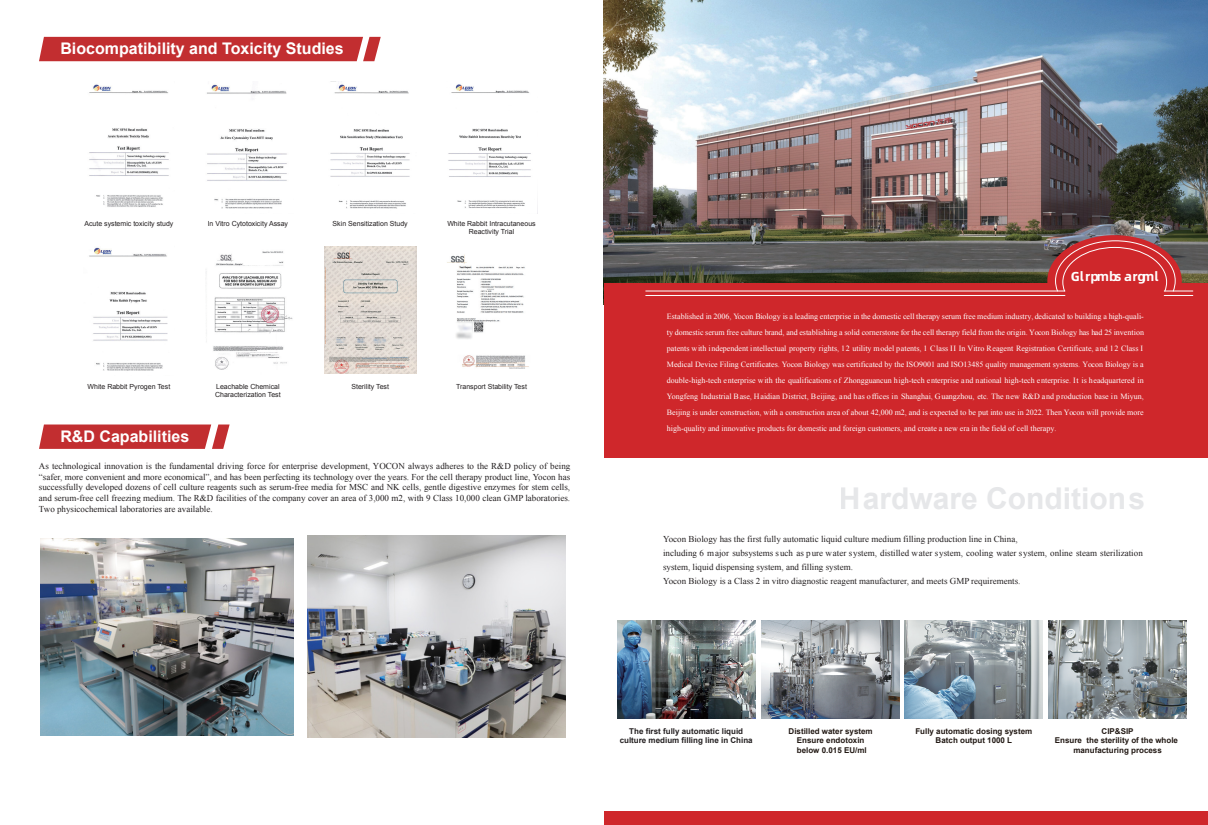
<style>
.page{position:relative;width:1208px;height:825px;background:#fff}
.page>*{position:absolute;margin:0;border:0;box-sizing:border-box;transform-origin:0 0}
.t1{font:700 30px "Arial";color:#e6e7e9}
.t2{font:700 16px "Arial";color:#fff}
.t3{font:13px "Alibaba Pu Hui Ti B";color:#fff}
.t4{font:9px/10.8px "Times New Roman";color:#231f20;text-align:justify}
.t5{font:8px/16px "Times New Roman";color:#fff;text-align:justify}
.t6{font:700 8px/9.6px "Arial";color:#221914;text-align:center}
.t7{font:700 8px/9px "Arial";color:#231f20;text-align:center}
.t8{font:7px/8.4px "Arial";color:#231f20}
</style>
<div class="page">
<div style="left:39px;top:37px;width:342px;height:24px;background:#c22e30"></div>
<svg style="left:39px;top:424px;width:191px;height:25px;background:#c74142"></svg>
<img style="left:89px;top:84px;width:80px;height:123px">
<img style="left:207px;top:84px;width:80px;height:125px">
<img style="left:330px;top:84px;width:80px;height:125px">
<img style="left:448px;top:84px;width:83px;height:125px">
<img style="left:89px;top:247px;width:79px;height:124px">
<img style="left:206px;top:251px;width:87px;height:119px">
<img style="left:325px;top:246px;width:91px;height:128px">
<img style="left:447px;top:254px;width:82px;height:115px">
<img style="left:604px;top:0;width:604px;height:283px">
<div style="left:604px;top:283px;width:604px;height:175px;background:#cf272b"></div>
<div style="left:1047px;top:235px;width:134px;height:91px;background:#cf272b;border-radius:50%"></div>
<hr style="left:645px;top:290px;width:420px;height:1px;background:#fff">
<hr style="left:645px;top:295px;width:420px;height:1px;background:#fff">
<hr style="left:1163px;top:290px;width:30px;height:1px;background:#fff">
<hr style="left:1163px;top:295px;width:30px;height:1px;background:#fff">
<svg style="left:1055px;top:240px;width:120px;height:52px"></svg>
<img style="left:761px;top:621px;width:138px;height:98px">
<img style="left:617px;top:621px;width:138px;height:98px">
<img style="left:905px;top:621px;width:137px;height:98px">
<img style="left:1048px;top:621px;width:138px;height:98px">
<div style="left:604px;top:811px;width:604px;height:14px;background:#cf272b"></div>
<img style="left:41px;top:539px;width:252px;height:196px">
<img style="left:307px;top:536px;width:259px;height:202px">
<p class="t2" style="left:60px;top:38px;width:285px">Biocompatibility and Toxicity Studies</p>
<p class="t8" style="left:84px;top:219px;width:91px">Acute systemic toxicity study</p>
<p class="t8" style="left:208px;top:219px;width:82px">In Vitro Cytotoxicity Assay</p>
<p class="t8" style="left:333px;top:219px;width:77px">Skin Sensitization Study</p>
<p class="t8" style="left:447px;top:219px;width:90px;text-align:center">White Rabbit Intracutaneous<br>Reactivity Trial</p>
<p class="t8" style="left:87px;top:382px;width:84px">White Rabbit Pyrogen Test</p>
<p class="t2" style="left:60px;top:425px;width:130px">R&amp;D Capabilities</p>
<p class="t8" style="left:215px;top:382px;width:67px">Leachable Chemical<br>Characterization Test</p>
<p class="t8" style="left:351px;top:382px;width:39px">Sterility Test</p>
<p class="t8" style="left:456px;top:382px;width:72px">Transport Stability Test</p>
<p class="t4" style="left:39px;top:460px;width:533px">As technological innovation is the fundamental driving force for enterprise development, YOCON always adheres to the R&amp;D policy of being “safer, more convenient and more economical”, and has been perfecting its technology over the years. For the cell therapy product line, Yocon has successfully developed dozens of cell culture reagents such as serum-free media for MSC and NK cells, gentle digestive enzymes for stem cells, and serum-free cell freezing medium. The R&amp;D facilities of the company cover an area of 3,000 m2, with 9 Class 10,000 clean GMP laboratories.<br>Two physicochemical laboratories are available.</p>
<h3 class="t3" style="left:1071px;top:266px;width:89px">Glrpmbs argml</h3>
<p class="t5" style="left:667px;top:309px;width:478px">Established in 2006, Yocon Biology is a leading enterprise in the domestic cell therapy serum free medium industry, dedicated to building a high-quali&shy;ty domestic serum free culture brand, and establishing a solid cornerstone for the cell therapy field from the origin. Yocon Biology has had 25 invention patents with independent intellectual property rights, 12 utility model patents, 1 Class II In Vitro Reagent Registration Certificate, and 12 Class I Medical Device Filing Certificates. Yocon Biology was certificated by the ISO9001 and ISO13485 quality management systems. Yocon Biology is a double-high-tech enterprise with the qualifications of Zhongguancun high-tech enterprise and national high-tech enterprise. It is headquartered in Yongfeng Industrial Base, Haidian District, Beijing, and has offices in Shanghai, Guangzhou, etc. The new R&amp;D and production base in Miyun, Beijing is under construction, with a construction area of about 42,000 m2, and is expected to be put into use in 2022. Then Yocon will provide more high-quality and innovative products for domestic and foreign customers, and create a new era in the field of cell therapy.</p>
<p class="t1" style="left:839px;top:479px;width:308px">Hardware Conditions</p>
<p class="t4" style="left:663px;top:532px;width:481px;line-height:14px;text-align:left">Yocon Biology has the first fully automatic liquid culture medium filling production line in China,<br>including 6 major subsystems such as pure water system, distilled water system, cooling water system, online steam sterilization system, liquid dispensing system, and filling system.<br>Yocon Biology is a Class 2 in vitro diagnostic reagent manufacturer, and meets GMP requirements.</p>
<p class="t7" style="left:620px;top:727px;width:134px">The first fully automatic liquid culture medium filling line in China</p>
<p class="t6" style="left:788px;top:726px;width:86px">Distilled water system<br>Ensure endotoxin below 0.015 EU/ml</p>
<p class="t6" style="left:915px;top:726px;width:118px">Fully automatic dosing system<br>Batch output 1000 L</p>
<p class="t6" style="left:1055px;top:726px;width:125px">CIP&amp;SIP<br>Ensure the sterility of the whole manufacturing process</p>
</div>
